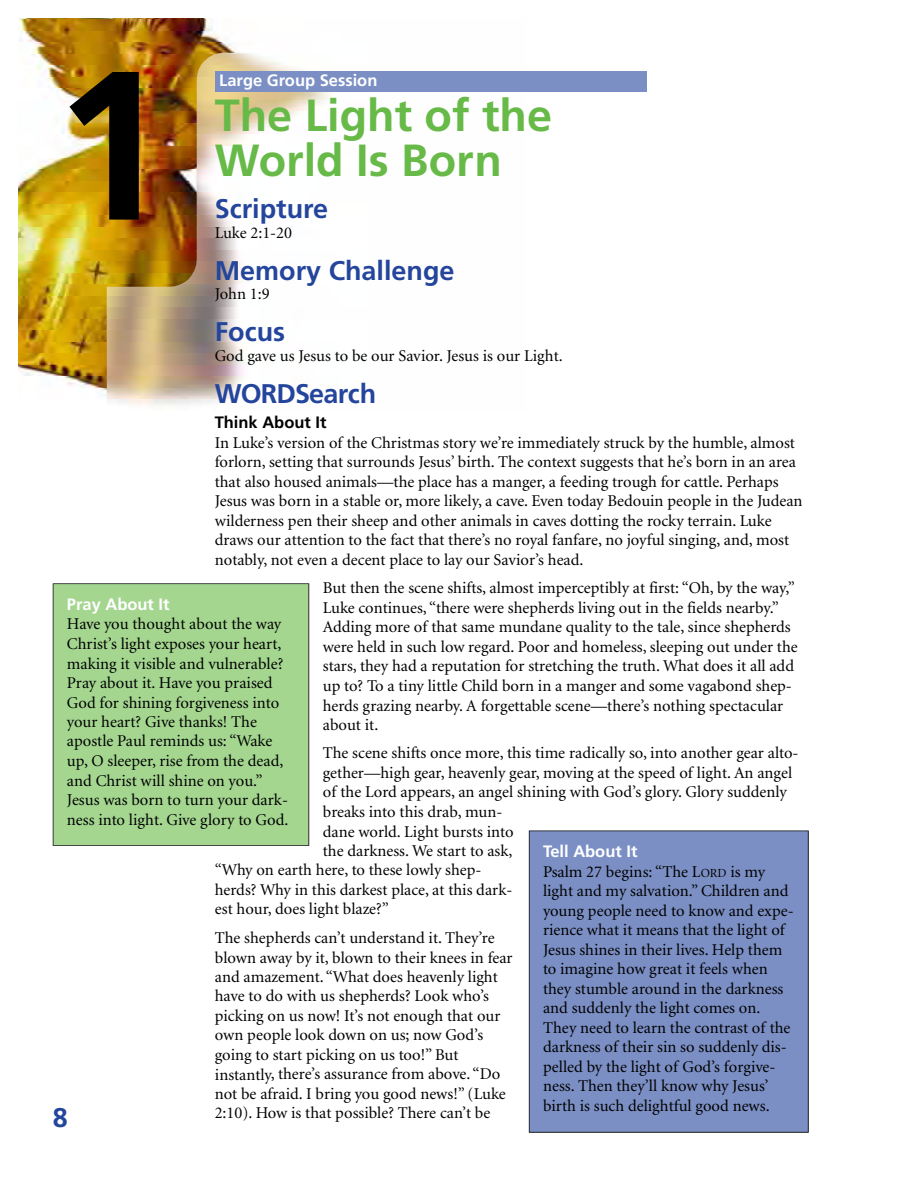
<style>
.page{position:relative;width:918px;height:1188px;background:#fff}
.page>*{position:absolute;margin:0;border:0;box-sizing:border-box;transform-origin:0 0}
.t1{font:700 211.5px "Frutiger";color:#000}
.t2{font:700 45px/45px "Frutiger";color:#67ba47}
.t3{font:700 27px "Frutiger";color:#24459c}
.t4{font:700 27px "Frutiger";letter-spacing:-.03em;color:#24459c}
.t5{font:16.5px/19.5px "Minion";color:#000}
.t6{font:700 16.5px "Frutiger";color:#fff}
.t7{font:700 16.5px "Frutiger";color:#000}
.s1{font-size:12.3px}
</style>
<div class="page">
<img style="left:18px;top:18px;width:222px;height:378px">
<img style="left:107px;top:53px;width:223px;height:353px">
<div style="left:215px;top:71px;width:432px;height:21px;background:#7b8fc4"></div>
<svg style="left:53px;top:583px;width:256px;height:263px;background:#9ece8b"></svg>
<div style="left:529px;top:831px;width:280px;height:302px;background:#7b8fc4"></div>
<h1 class="t1" style="left:53px;top:61px;width:119px">1</h1>
<p class="t6" style="left:219px;top:74px;width:160px">Large Group Session</p>
<h2 class="t2" style="left:215px;top:97px;width:339px">The Light of the<br>World Is Born</h2>
<h3 class="t3" style="left:215px;top:198px;width:115px">Scripture</h3>
<p class="t5" style="left:215px;top:224px;width:79px">Luke 2:1-20</p>
<h3 class="t3" style="left:215px;top:260px;width:241px">Memory Challenge</h3>
<p class="t5" style="left:215px;top:286px;width:56px">John 1:9</p>
<h3 class="t3" style="left:215px;top:321px;width:72px">Focus</h3>
<p class="t5" style="left:215px;top:347px;width:350px">God gave us Jesus to be our Savior. Jesus is our Light.</p>
<h3 class="t4" style="left:215px;top:383px;width:163px">WORDSearch</h3>
<p class="t7" style="left:215px;top:416px;width:113px">Think About It</p>
<p class="t5" style="left:215px;top:434px;width:589px">In Luke’s version of the Christmas story we’re immediately struck by the humble, almost forlorn, setting that surrounds Jesus’ birth. The context suggests that he’s born in an area that also housed animals—the place has a manger, a feeding trough for cattle. Perhaps Jesus was born in a stable or, more likely, a cave. Even today Bedouin people in the Judean wilderness pen their sheep and other animals in caves dotting the rocky terrain. Luke draws our attention to the fact that there’s no royal fanfare, no joyful singing, and, most notably, not even a decent place to lay our Savior’s head.</p>
<p class="t5" style="left:323px;top:580px;width:476px">But then the scene shifts, almost imperceptibly at first: “Oh, by the way,” Luke continues, “there were shepherds living out in the fields nearby.” Adding more of that same mundane quality to the tale, since shepherds were held in such low regard. Poor and homeless, sleeping out under the stars, they had a reputation for stretching the truth. What does it all add up to? To a tiny little Child born in a manger and some vagabond shep&shy;herds grazing nearby. A forgettable scene—there’s nothing spectacular about it.</p>
<p class="t5" style="left:323px;top:745px;width:477px">The scene shifts once more, this time radically so, into another gear alto-</p>
<p class="t5" style="left:323px;top:764px;width:471px">gether—high gear, heavenly gear, moving at the speed of light. An angel</p>
<p class="t5" style="left:323px;top:784px;width:466px">of the Lord appears, an angel shining with God’s glory. Glory suddenly</p>
<p class="t5" style="left:323px;top:803px;width:181px">breaks into this drab, mun-</p>
<p class="t5" style="left:323px;top:823px;width:192px">dane world. Light bursts into</p>
<p class="t5" style="left:323px;top:842px;width:191px">the darkness. We start to ask,</p>
<p class="t5" style="left:215px;top:862px;width:268px">“Why on earth here, to these lowly shep-</p>
<p class="t5" style="left:215px;top:881px;width:299px">herds? Why in this darkest place, at this dark-</p>
<p class="t5" style="left:215px;top:901px;width:176px">est hour, does light blaze?”</p>
<p class="t5" style="left:215px;top:929px;width:299px">The shepherds can’t understand it. They’re blown away by it, blown to their knees in fear and amazement. “What does heavenly light have to do with us shepherds? Look who’s picking on us now! It’s not enough that our own people look down on us; now God’s going to start picking on us too!” But instantly, there’s assurance from above. “Do not be afraid. I bring you good news!” (Luke 2:10). How is that possible? There can’t be</p>
<p class="t6" style="left:67px;top:598px;width:104px">Pray About It</p>
<p class="t5" style="left:67px;top:616px;width:223px">Have you thought about the way<br>Christ’s light exposes your heart, making it visible and vulnerable?<br>Pray about it. Have you praised<br>God for shining forgiveness into your heart? Give thanks! The apostle Paul reminds us: “Wake up, O sleeper, rise from the dead, and Christ will shine on you.”<br>Jesus was born to turn your dark&shy;ness into light. Give glory to God.</p>
<p class="t6" style="left:543px;top:845px;width:96px">Tell About It</p>
<p class="t5" style="left:543px;top:863px;width:252px">Psalm 27 begins: “The L<span class="s1">ORD</span> is my light and my salvation.” Children and young people need to know and expe&shy;rience what it means that the light of Jesus shines in their lives. Help them to imagine how great it feels when they stumble around in the darkness and suddenly the light comes on.<br>They need to learn the contrast of the darkness of their sin so suddenly dis&shy;pelled by the light of God’s forgive&shy;ness. Then they’ll know why Jesus’ birth is such delightful good news.</p>
<h3 class="t3" style="left:53px;top:1107px;width:17px">8</h3>
</div>
